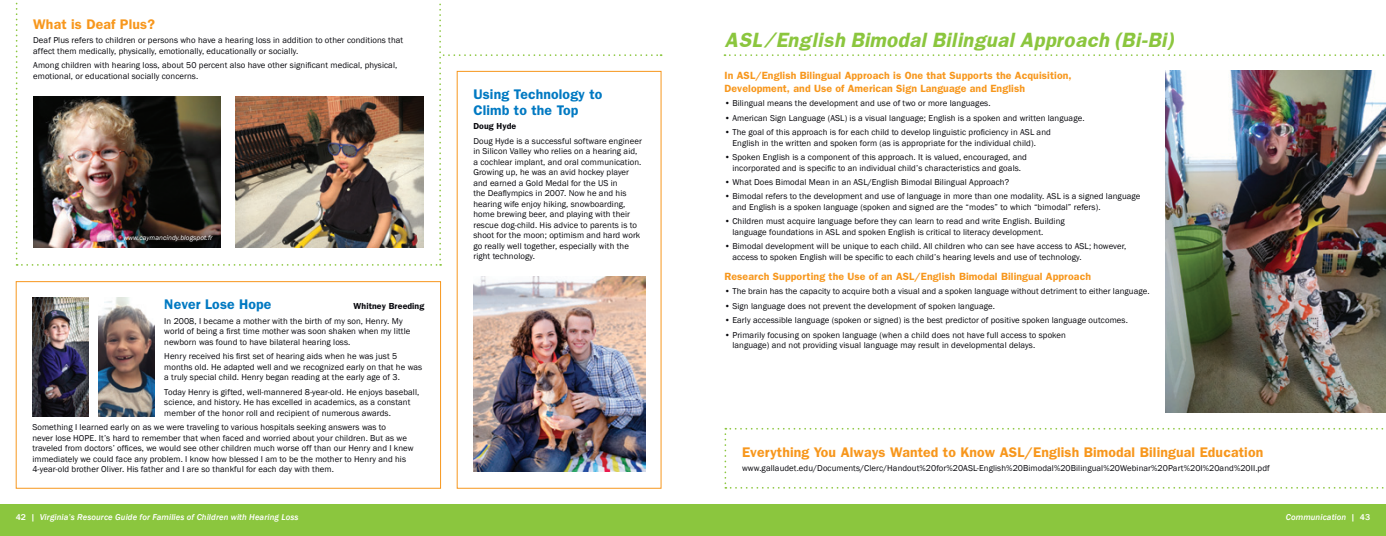
<style>
.page{position:relative;width:1386px;height:536px;background:#fff}
.page>*{position:absolute;margin:0;border:0;box-sizing:border-box;transform-origin:0 0}
.t1{font:italic 700 17.5px "Franklin";letter-spacing:.01em;color:#8bc63e}
.t2{font:600 14px "Franklin Gothic";letter-spacing:.01em;color:#f7971d}
.t3{font:600 14px/15.8px "Franklin Gothic";letter-spacing:.01em;color:#0079c2}
.t4{font:600 10.5px/12.2px "Franklin Gothic";letter-spacing:.01em;color:#f7971d}
.t5{font:8.75px/10.5px "Franklin Gothic";letter-spacing:.01em;color:#08080d}
.t6{font:italic 500 8.75px "Franklin Gothic";letter-spacing:.01em;color:#fff}
.t7{font:600 8.75px "Franklin Gothic";letter-spacing:.01em;color:#08080d}
.t8{font:italic 7px "Franklin Gothic";letter-spacing:.01em;color:#fff}
.s1{font-style:normal}
</style>
<div class="page">
<div style="left:693px;top:504px;width:693px;height:32px;background:#8bc63e"></div>
<svg style="left:724px;top:54px;width:661px;height:2px"></svg>
<div style="left:0;top:504px;width:693px;height:32px;background:#8bc63e"></div>
<img style="left:16px;top:2px;width:646px;height:264px">
<img style="left:473px;top:276px;width:173px;height:195px">
<svg style="left:724px;top:427px;width:660px;height:61px"></svg>
<img style="left:1166px;top:71px;width:220px;height:341px">
<div style="left:16px;top:281px;width:425px;height:207px;border:1px solid #f7971d"></div>
<img style="left:32px;top:298px;width:56px;height:118px">
<img style="left:98px;top:298px;width:57px;height:118px">
<h2 class="t2" style="left:33px;top:16px;width:123px">What is Deaf Plus?</h2>
<p class="t5" style="left:33px;top:35px;width:372px">Deaf Plus refers to children or persons who have a hearing loss in addition to other conditions that affect them medically, physically, emotionally, educationally or socially.</p>
<p class="t5" style="left:33px;top:60px;width:366px">Among children with hearing loss, about 50 percent also have other significant medical, physical, emotional, or educational socially concerns.</p>
<p class="t8" style="left:124px;top:233px;width:91px">www.caymancindy.blogspot.fr</p>
<h2 class="t3" style="left:164px;top:296px;width:109px">Never Lose Hope</h2>
<p class="t7" style="left:354px;top:301px;width:72px">Whitney Breeding</p>
<p class="t5" style="left:164px;top:315px;width:248px">In 2008, I became a mother with the birth of my son, Henry. My world of being a first time mother was soon shaken when my little newborn was found to have bilateral hearing loss.</p>
<p class="t5" style="left:164px;top:351px;width:259px">Henry received his first set of hearing aids when he was just 5 months old. He adapted well and we recognized early on that he was a truly special child. Henry began reading at the early age of 3.</p>
<p class="t5" style="left:164px;top:386px;width:257px">Today Henry is gifted, well-mannered 8-year-old. He enjoys baseball, science, and history. He has excelled in academics, as a constant member of the honor roll and recipient of numerous awards.</p>
<p class="t5" style="left:32px;top:422px;width:383px">Something I learned early on as we were traveling to various hospitals seeking answers was to<br>never lose HOPE. It’s hard to remember that when faced and worried about your children. But as we traveled from doctors’ offices, we would see other children much worse off than our Henry and I knew immediately we could face any problem. I know how blessed I am to be the mother to Henry and his 4-year-old brother Oliver. His father and I are so thankful for each day with them.</p>
<h2 class="t3" style="left:473px;top:86px;width:131px">Using Technology to<br>Climb to the Top</h2>
<p class="t7" style="left:473px;top:121px;width:44px">Doug Hyde</p>
<p class="t5" style="left:473px;top:135px;width:170px">Doug Hyde is a successful software engineer in Silicon Valley who relies on a hearing aid, a cochlear implant, and oral communication.<br>Growing up, he was an avid hockey player and earned a Gold Medal for the US in<br>the Deaflympics in 2007. Now he and his hearing wife enjoy hiking, snowboarding, home brewing beer, and playing with their rescue dog-child. His advice to parents is to shoot for the moon; optimism and hard work go really well together, especially with the right technology.</p>
<h1 class="t1" style="left:724px;top:29px;width:451px">ASL/English Bimodal Bilingual Approach (Bi-Bi)</h1>
<p class="t4" style="left:724px;top:69px;width:349px">In ASL/English Bilingual Approach is One that Supports the Acquisition,<br>Development, and Use of American Sign Language and English</p>
<p class="t5" style="left:724px;top:98px;width:268px">• Bilingual means the development and use of two or more languages.</p>
<p class="t5" style="left:724px;top:113px;width:362px">• American Sign Language (ASL) is a visual language; English is a spoken and written language.</p>
<p class="t5" style="left:732px;top:127px;width:320px;text-indent:-8px">• The goal of this approach is for each child to develop linguistic proficiency in ASL and<br>English in the written and spoken form (as is appropriate for the individual child).</p>
<p class="t5" style="left:724px;top:152px;width:304px;text-align:center">• Spoken English is a component of this approach. It is valued, encouraged, and incorporated and is specific to an individual child’s characteristics and goals.</p>
<p class="t5" style="left:724px;top:177px;width:286px">• What Does Bimodal Mean in an ASL/English Bimodal Bilingual Approach?</p>
<p class="t5" style="left:732px;top:191px;width:410px;text-indent:-8px">• Bimodal refers to the development and use of language in more than one modality. ASL is a signed language and English is a spoken language (spoken and signed are the “modes” to which “bimodal” refers).</p>
<p class="t5" style="left:732px;top:216px;width:334px;text-indent:-8px">• Children must acquire language before they can learn to read and write English. Building language foundations in ASL and spoken English is critical to literacy development.</p>
<p class="t5" style="left:732px;top:241px;width:395px;text-indent:-8px">• Bimodal development will be unique to each child. All children who can see have access to ASL; however, access to spoken English will be specific to each child’s hearing levels and use of technology.</p>
<p class="t4" style="left:724px;top:270px;width:368px">Research Supporting the Use of an ASL/English Bimodal Bilingual Approach</p>
<p class="t5" style="left:724px;top:286px;width:427px">• The brain has the capacity to acquire both a visual and a spoken language without detriment to either language.</p>
<p class="t5" style="left:724px;top:301px;width:272px">• Sign language does not prevent the development of spoken language.</p>
<p class="t5" style="left:724px;top:315px;width:405px">• Early accessible language (spoken or signed) is the best predictor of positive spoken language outcomes.</p>
<p class="t5" style="left:732px;top:330px;width:335px;text-indent:-8px">• Primarily focusing on spoken language (when a child does not have full access to spoken language) and not providing visual language may result in developmental delays.</p>
<h2 class="t2" style="left:742px;top:443px;width:523px">Everything You Always Wanted to Know ASL/English Bimodal Bilingual Education</h2>
<p class="t5" style="left:742px;top:463px;width:529px">www.gallaudet.edu/Documents/Clerc/Handout%20for%20ASL-English%20Bimodal%20Bilingual%20Webinar%20Part%20I%20and%20II.pdf</p>
<p class="t6" style="left:16px;top:511px;width:284px"><span class="s1">42 |</span> Virginia’s Resource Guide for Families of Children with Hearing Loss</p>
<p class="t6" style="left:1286px;top:511px;width:86px">Communication <span class="s1">| 43</span></p>
</div>
